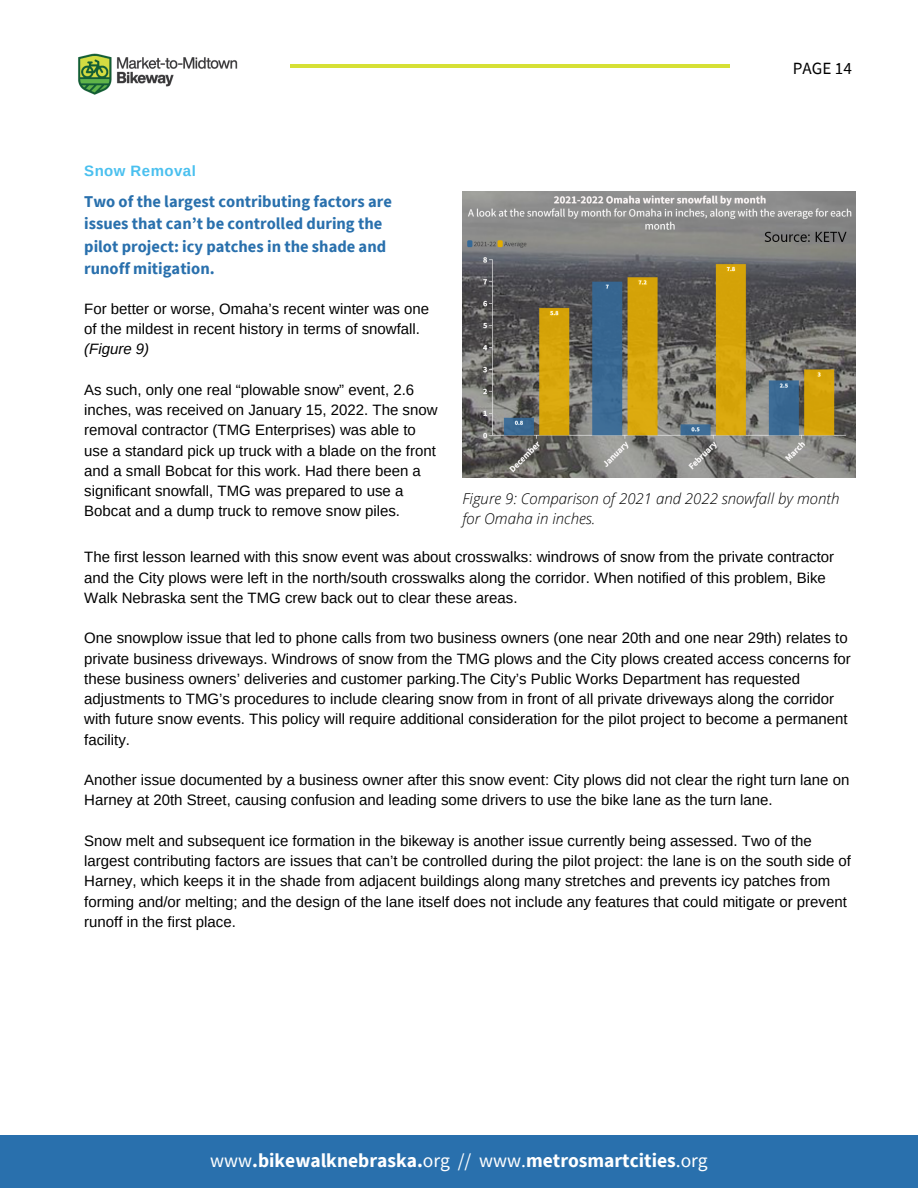
<style>
.page{position:relative;width:918px;height:1188px;background:#fff}
.page>*{position:absolute;margin:0;border:0;box-sizing:border-box;transform-origin:0 0}
.t1{font:700 19.5px "Source Sans Pro";color:#fff}
.t2{font:17.1px "Source Sans Pro";color:#000}
.t3{font:700 16.5px/22.5px "Source Sans Pro";color:#2970ad}
.t4{font:15px/20.2px "Arimo";color:#000}
.t5{font:italic 300 15px/20.2px "Open Sans";color:#000}
.t6{font:700 15px "Arimo";letter-spacing:.03em;color:#4ac0ef}
.t7{font:italic 15px "Arimo";color:#000}
.s1{font-weight:400}
</style>
<div class="page">
<div style="left:0;top:1135px;width:918px;height:53px;background:#2970ad"></div>
<hr style="left:290px;top:64px;width:440px;height:4px;background:#d6e035">
<img style="left:78px;top:53px;width:160px;height:42px">
<img style="left:462px;top:192px;width:393px;height:285px">
<p class="t6" style="left:84px;top:162px;width:113px">Snow Removal</p>
<p class="t2" style="left:793px;top:57px;width:60px">PAGE 14</p>
<p class="t3" style="left:84px;top:190px;width:309px">Two of the largest contributing factors are issues that can’t be controlled during the pilot project: icy patches in the shade and runoff mitigation.</p>
<p class="t4" style="left:84px;top:299px;width:347px">For better or worse, Omaha’s recent winter was one of the mildest in recent history in terms of snowfall.</p>
<p class="t7" style="left:84px;top:341px;width:66px">(Figure 9)</p>
<p class="t4" style="left:84px;top:380px;width:355px">As such, only one real “plowable snow” event, 2.6 inches, was received on January 15, 2022. The snow removal contractor (TMG Enterprises) was able to use a standard pick up truck with a blade on the front and a small Bobcat for this work. Had there been a significant snowfall, TMG was prepared to use a Bobcat and a dump truck to remove snow piles.</p>
<p class="t4" style="left:84px;top:547px;width:752px">The first lesson learned with this snow event was about crosswalks: windrows of snow from the private contractor and the City plows were left in the north/south crosswalks along the corridor. When notified of this problem, Bike<br>Walk Nebraska sent the TMG crew back out to clear these areas.</p>
<p class="t4" style="left:84px;top:628px;width:768px">One snowplow issue that led to phone calls from two business owners (one near 20th and one near 29th) relates to private business driveways. Windrows of snow from the TMG plows and the City plows created access concerns for these business owners’ deliveries and customer parking.The City’s Public Works Department has requested adjustments to TMG’s procedures to include clearing snow from in front of all private driveways along the corridor with future snow events. This policy will require additional consideration for the pilot project to become a permanent facility.</p>
<p class="t4" style="left:84px;top:770px;width:767px">Another issue documented by a business owner after this snow event: City plows did not clear the right turn lane on<br>Harney at 20th Street, causing confusion and leading some drivers to use the bike lane as the turn lane.</p>
<p class="t4" style="left:84px;top:831px;width:768px">Snow melt and subsequent ice formation in the bikeway is another issue currently being assessed. Two of the largest contributing factors are issues that can’t be controlled during the pilot project: the lane is on the south side of Harney, which keeps it in the shade from adjacent buildings along many stretches and prevents icy patches from forming and/or melting; and the design of the lane itself does not include any features that could mitigate or prevent runoff in the first place.</p>
<p class="t5" style="left:462px;top:488px;width:379px">Figure 9: Comparison of 2021 and 2022 snowfall by month for Omaha in inches.</p>
<h1 class="t1" style="left:210px;top:1148px;width:499px"><span class="s1">www</span>.bikewalknebraska.<span class="s1">org // www.</span>metrosmartcities<span class="s1">.org</span></h1>
</div>
